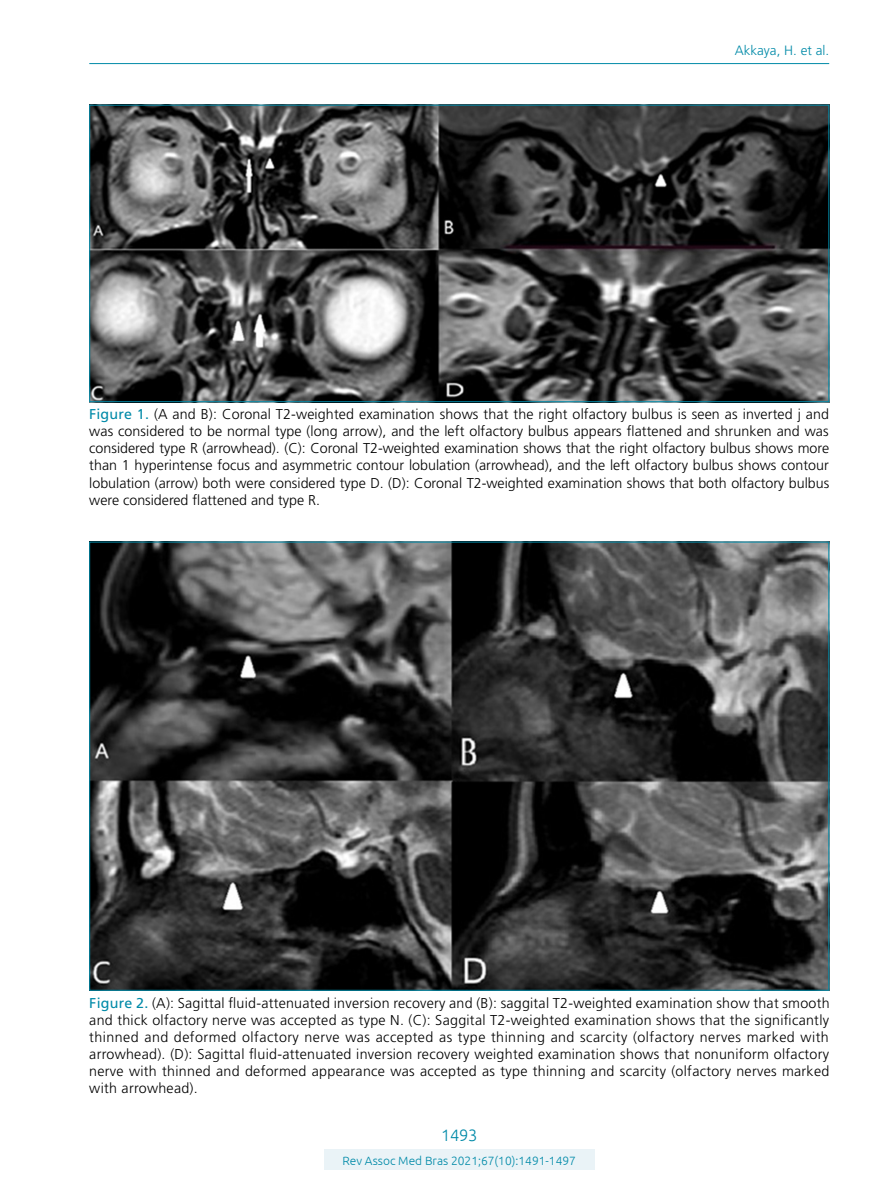
<style>
.page{position:relative;width:893px;height:1191px;background:#fff}
.page>*{position:absolute;margin:0;border:0;box-sizing:border-box;transform-origin:0 0}
.t1{font:300 16.5px "Ubuntu";color:#008aa8}
.t2{font:300 14.25px/17.1px "Frutiger LT Std";color:#000;text-align:justify}
.t3{font:300 13.5px "Frutiger LT Std";color:#008aa8}
.t4{font:300 12px "Ubuntu";color:#008aa8}
.s1{font-weight:400;color:#008aa8}
</style>
<div class="page">
<hr style="left:89px;top:63px;width:740px;height:1px;background:#008aa8">
<div style="left:324px;top:1149px;width:270px;height:21px;background:#eaf3f7"></div>
<img style="left:91px;top:107px;width:736px;height:293px">
<img style="left:91px;top:544px;width:736px;height:444px">
<p class="t3" style="left:735px;top:42px;width:96px">Akkaya, H. et al.</p>
<p class="t2" style="left:89px;top:406px;width:741px"><span class="s1">Figure 1.</span> (A and B): Coronal T2-weighted examination shows that the right olfactory bulbus is seen as inverted j and was considered to be normal type (long arrow), and the left olfactory bulbus appears flattened and shrunken and was considered type R (arrowhead). (C): Coronal T2-weighted examination shows that the right olfactory bulbus shows more than 1 hyperintense focus and asymmetric contour lobulation (arrowhead), and the left olfactory bulbus shows contour lobulation (arrow) both were considered type D. (D): Coronal T2-weighted examination shows that both olfactory bulbus were considered flattened and type R.</p>
<p class="t2" style="left:89px;top:994px;width:742px"><span class="s1">Figure 2.</span> (A): Sagittal fluid-attenuated inversion recovery and (B): saggital T2-weighted examination show that smooth and thick olfactory nerve was accepted as type N. (C): Saggital T2-weighted examination shows that the significantly thinned and deformed olfactory nerve was accepted as type thinning and scarcity (olfactory nerves marked with arrowhead). (D): Sagittal fluid-attenuated inversion recovery weighted examination shows that nonuniform olfactory nerve with thinned and deformed appearance was accepted as type thinning and scarcity (olfactory nerves marked with arrowhead).</p>
<p class="t1" style="left:441px;top:1125px;width:38px">1493</p>
<p class="t4" style="left:342px;top:1153px;width:235px">Rev Assoc Med Bras 2021;67(10):1491-1497</p>
</div>
